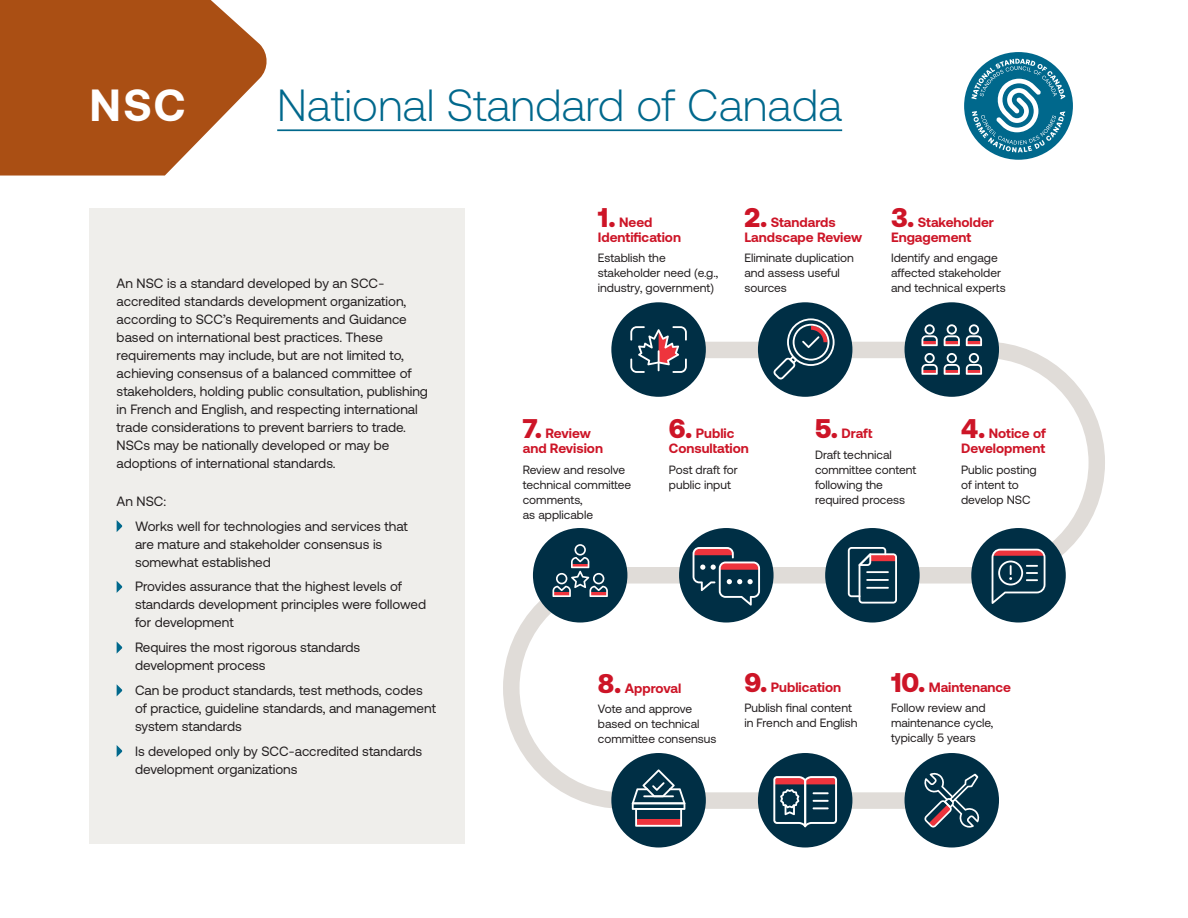
<style>
.page{position:relative;width:1188px;height:918px;background:#fff}
.page>*{position:absolute;margin:0;border:0;box-sizing:border-box;transform-origin:0 0}
.t1{font:300 45px "Aeonik";color:#00688c}
.t2{font:700 45px "Aeonik";color:#fff}
.BODY{font:13.5px/18px "Aeonik";color:#231f20}
.BULLETS{font:13.5px/18px "Aeonik";color:#231f20}
.MAP_heading{font:700 13.5px/15px "Aeonik";color:#cd1527}
.MAP_body{font:12px/15px "Aeonik";color:#231f20}
.s1{font-weight:900;font-size:27px}
</style>
<div class="page">
<svg style="left:0;top:0;width:267px;height:176px;background:#b66836"></svg>
<div style="left:90px;top:208px;width:375px;height:636px;background:#efeeeb"></div>
<svg style="left:117px;top:520px;width:5px;height:12px"></svg>
<svg style="left:117px;top:581px;width:5px;height:12px"></svg>
<svg style="left:117px;top:642px;width:5px;height:11px"></svg>
<svg style="left:117px;top:684px;width:5px;height:12px"></svg>
<svg style="left:117px;top:745px;width:5px;height:12px"></svg>
<hr style="left:277px;top:129px;width:565px;height:2px;background:#00688c">
<svg style="left:503px;top:333px;width:602px;height:484px"></svg>
<div style="left:533px;top:528px;width:94px;height:95px;background:#002f45;border-radius:50%"></div>
<svg style="left:553px;top:544px;width:55px;height:53px"></svg>
<div style="left:905px;top:753px;width:94px;height:95px;background:#002f45;border-radius:50%"></div>
<svg style="left:924px;top:772px;width:56px;height:56px"></svg>
<div style="left:971px;top:528px;width:95px;height:95px;background:#002f45;border-radius:50%"></div>
<svg style="left:992px;top:549px;width:53px;height:55px"></svg>
<div style="left:758px;top:753px;width:94px;height:95px;background:#002f45;border-radius:50%"></div>
<svg style="left:773px;top:776px;width:64px;height:51px"></svg>
<div style="left:611px;top:302px;width:95px;height:95px;background:#002f45;border-radius:50%"></div>
<svg style="left:630px;top:326px;width:57px;height:47px"></svg>
<hr style="left:658px;top:350px;width:2px;height:21px;background:#fff">
<div style="left:905px;top:302px;width:94px;height:95px;background:#002f45;border-radius:50%"></div>
<svg style="left:921px;top:324px;width:17px;height:22px"></svg>
<svg style="left:944px;top:324px;width:16px;height:22px"></svg>
<svg style="left:966px;top:324px;width:16px;height:22px"></svg>
<svg style="left:921px;top:353px;width:17px;height:22px"></svg>
<svg style="left:944px;top:353px;width:16px;height:22px"></svg>
<svg style="left:966px;top:353px;width:16px;height:22px"></svg>
<div style="left:825px;top:528px;width:95px;height:95px;background:#002f45;border-radius:50%"></div>
<svg style="left:848px;top:547px;width:49px;height:57px"></svg>
<div style="left:679px;top:528px;width:95px;height:95px;background:#002f45;border-radius:50%"></div>
<svg style="left:693px;top:547px;width:67px;height:59px"></svg>
<div style="left:611px;top:753px;width:95px;height:95px;background:#002f45;border-radius:50%"></div>
<svg style="left:632px;top:769px;width:53px;height:58px"></svg>
<div style="left:758px;top:302px;width:94px;height:95px;background:#002f45;border-radius:50%"></div>
<svg style="left:774px;top:318px;width:61px;height:61px"></svg>
<div style="left:964px;top:52px;width:109px;height:108px;background:#00688c;border-radius:50%"></div>
<svg style="left:971px;top:59px;width:94px;height:93px"></svg>
<p class="t2" style="left:90px;top:80px;width:97px">NSC</p>
<p class="t1" style="left:277px;top:81px;width:566px">National Standard of Canada</p>
<p class="BODY" style="left:117px;top:274px;width:313px">An NSC is a standard developed by an SCC&shy;accredited standards development organization, according to SCC’s Requirements and Guidance based on international best practices. These requirements may include, but are not limited to, achieving consensus of a balanced committee of stakeholders, holding public consultation, publishing in French and English, and respecting international trade considerations to prevent barriers to trade.<br>NSCs may be nationally developed or may be adoptions of international standards.</p>
<p class="BODY" style="left:117px;top:492px;width:51px">An NSC:</p>
<p class="BULLETS" style="left:135px;top:517px;width:274px">Works well for technologies and services that are mature and stakeholder consensus is somewhat established</p>
<p class="BULLETS" style="left:135px;top:578px;width:293px">Provides assurance that the highest levels of standards development principles were followed for development</p>
<p class="BULLETS" style="left:135px;top:638px;width:227px">Requires the most rigorous standards development process</p>
<p class="BULLETS" style="left:135px;top:681px;width:302px">Can be product standards, test methods, codes of practice, guideline standards, and management system standards</p>
<p class="BULLETS" style="left:135px;top:742px;width:289px">Is developed only by SCC-accredited standards development organizations</p>
<p class="MAP_heading" style="left:598px;top:215px;width:85px"><span class="s1">1.</span> Need<br>Identification</p>
<p class="MAP_body" style="left:598px;top:251px;width:122px">Establish the stakeholder need (e.g., industry, government)</p>
<p class="MAP_heading" style="left:744px;top:215px;width:119px"><span class="s1">2.</span> Standards<br>Landscape Review</p>
<p class="MAP_body" style="left:744px;top:251px;width:111px">Eliminate duplication and assess useful sources</p>
<p class="MAP_heading" style="left:891px;top:215px;width:105px"><span class="s1">3.</span> Stakeholder<br>Engagement</p>
<p class="MAP_body" style="left:891px;top:251px;width:116px">Identify and engage affected stakeholder and technical experts</p>
<p class="MAP_heading" style="left:523px;top:426px;width:82px"><span class="s1">7.</span> Review and Revision</p>
<p class="MAP_body" style="left:523px;top:462px;width:110px">Review and resolve technical committee comments,<br>as applicable</p>
<p class="MAP_heading" style="left:669px;top:426px;width:81px"><span class="s1">6.</span> Public<br>Consultation</p>
<p class="MAP_body" style="left:669px;top:462px;width:70px">Post draft for public input</p>
<p class="MAP_heading" style="left:815px;top:426px;width:59px"><span class="s1">5.</span> Draft</p>
<p class="MAP_body" style="left:815px;top:447px;width:102px">Draft technical committee content following the required process</p>
<p class="MAP_heading" style="left:961px;top:426px;width:86px"><span class="s1">4.</span> Notice of<br>Development</p>
<p class="MAP_body" style="left:961px;top:462px;width:77px">Public posting of intent to develop NSC</p>
<p class="MAP_heading" style="left:598px;top:681px;width:85px"><span class="s1">8.</span> Approval</p>
<p class="MAP_body" style="left:598px;top:702px;width:120px">Vote and approve based on technical committee consensus</p>
<p class="MAP_heading" style="left:744px;top:679px;width:98px"><span class="s1">9.</span> Publication</p>
<p class="MAP_body" style="left:744px;top:700px;width:115px">Publish final content in French and English</p>
<p class="MAP_heading" style="left:891px;top:679px;width:121px"><span class="s1">10.</span> Maintenance</p>
<p class="MAP_body" style="left:891px;top:700px;width:104px">Follow review and maintenance cycle, typically 5 years</p>
</div>
